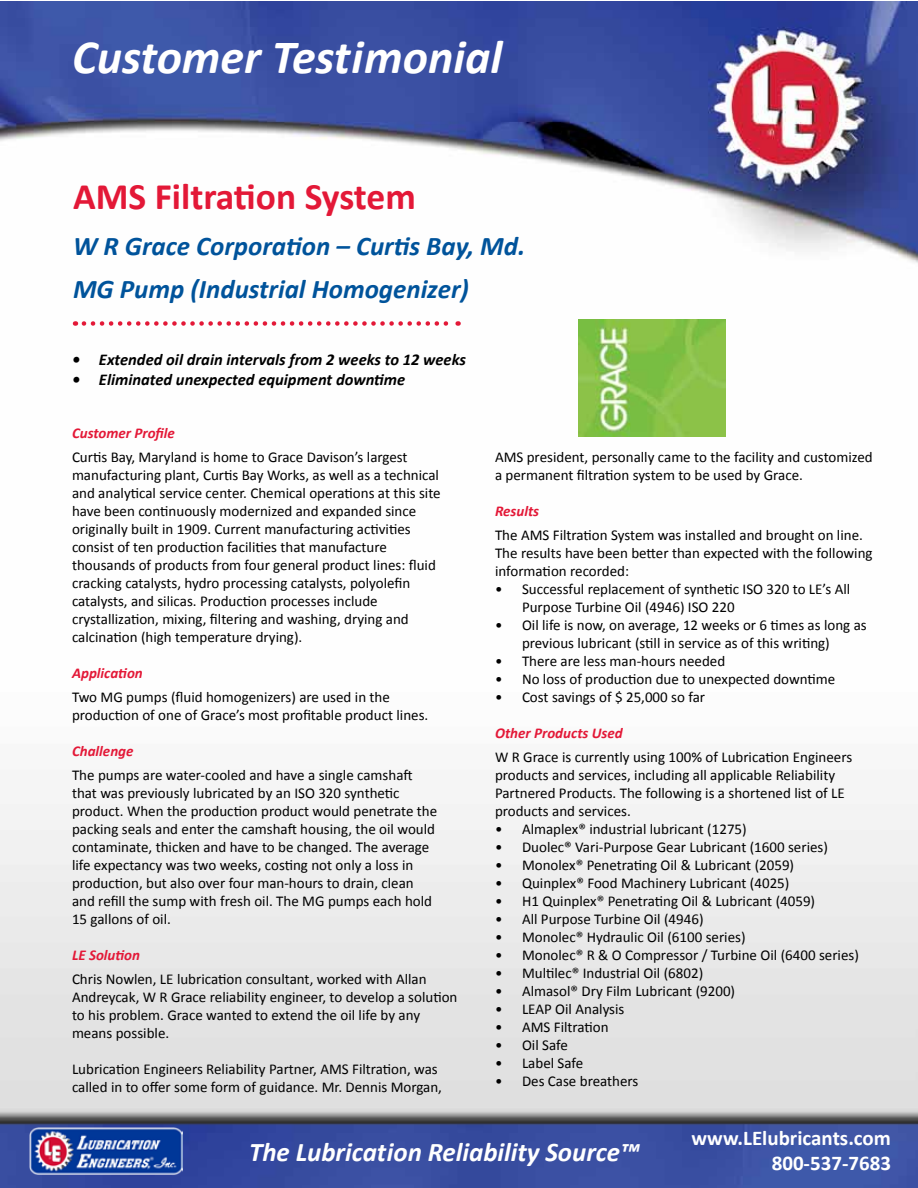
<style>
.page{position:relative;width:918px;height:1188px;background:#fff}
.page>*{position:absolute;margin:0;border:0;box-sizing:border-box;transform-origin:0 0}
.t1{font:italic 700 48px "Calibri";color:#fff}
.t2{font:700 37.5px "Calibri";color:#e31837}
.t3{font:italic 700 27px/42.9px "Calibri";color:#00539b}
.t4{font:italic 700 27px "Calibri";color:#fff}
.t5{font:700 21px/25.2px "Calibri";color:#fff;text-align:right}
.t6{font:italic 700 16.5px "Calibri";color:#000}
.t7{font:15px/18px "Calibri";color:#000}
.t8{font:italic 700 15px "Calibri";color:#e31837}
</style>
<div class="page">
<img style="left:1px;top:1px;width:917px;height:1187px">
<svg style="left:84px;top:321px;width:375px;height:5px"></svg>
<img style="left:28px;top:1125px;width:154px;height:50px">
<img style="left:578px;top:320px;width:148px;height:117px">
<h1 class="t1" style="left:72px;top:27px;width:432px">Customer Testimonial</h1>
<h2 class="t2" style="left:73px;top:173px;width:344px">AMS Filtration System</h2>
<h3 class="t3" style="left:73px;top:225px;width:454px">W R Grace Corporation – Curtis Bay, Md.<br>MG Pump (Industrial Homogenizer)</h3>
<p class="t6" style="left:72px;top:349px;width:396px">• Extended oil drain intervals from 2 weeks to 12 weeks</p>
<p class="t6" style="left:72px;top:369px;width:335px">• Eliminated unexpected equipment downtime</p>
<p class="t8" style="left:72px;top:423px;width:104px">Customer Profile</p>
<p class="t7" style="left:72px;top:448px;width:370px">Curtis Bay, Maryland is home to Grace Davison’s largest manufacturing plant, Curtis Bay Works, as well as a technical and analytical service center. Chemical operations at this site have been continuously modernized and expanded since originally built in 1909. Current manufacturing activities consist of ten production facilities that manufacture thousands of products from four general product lines: fluid cracking catalysts, hydro processing catalysts, polyolefin catalysts, and silicas. Production processes include crystallization, mixing, filtering and washing, drying and calcination (high temperature drying).</p>
<p class="t8" style="left:72px;top:663px;width:72px">Application</p>
<p class="t7" style="left:72px;top:688px;width:358px">Two MG pumps (fluid homogenizers) are used in the production of one of Grace’s most profitable product lines.</p>
<p class="t8" style="left:72px;top:741px;width:63px">Challenge</p>
<p class="t7" style="left:72px;top:766px;width:367px">The pumps are water-cooled and have a single camshaft that was previously lubricated by an ISO 320 synthetic product. When the production product would penetrate the packing seals and enter the camshaft housing, the oil would contaminate, thicken and have to be changed. The average life expectancy was two weeks, costing not only a loss in production, but also over four man-hours to drain, clean and refill the sump with fresh oil. The MG pumps each hold 15 gallons of oil.</p>
<p class="t8" style="left:72px;top:945px;width:70px">LE Solution</p>
<p class="t7" style="left:72px;top:970px;width:387px">Chris Nowlen, LE lubrication consultant, worked with Allan Andreycak, W R Grace reliability engineer, to develop a solution to his problem. Grace wanted to extend the oil life by any means possible.</p>
<p class="t7" style="left:72px;top:1060px;width:372px">Lubrication Engineers Reliability Partner, AMS Filtration, was called in to offer some form of guidance. Mr. Dennis Morgan,</p>
<p class="t7" style="left:495px;top:448px;width:379px">AMS president, personally came to the facility and customized a permanent filtration system to be used by Grace.</p>
<p class="t8" style="left:495px;top:501px;width:46px">Results</p>
<p class="t7" style="left:495px;top:526px;width:379px">The AMS Filtration System was installed and brought on line.<br>The results have been better than expected with the following information recorded:</p>
<p class="t7" style="left:522px;top:580px;width:330px;text-indent:-27px">• Successful replacement of synthetic ISO 320 to LE’s All<br>Purpose Turbine Oil (4946) ISO 220</p>
<p class="t7" style="left:522px;top:616px;width:346px;text-indent:-27px">• Oil life is now, on average, 12 weeks or 6 times as long as previous lubricant (still in service as of this writing)</p>
<p class="t7" style="left:495px;top:652px;width:232px">• There are less man-hours needed</p>
<p class="t7" style="left:495px;top:670px;width:342px">• No loss of production due to unexpected downtime</p>
<p class="t7" style="left:495px;top:688px;width:212px">• Cost savings of $ 25,000 so far</p>
<p class="t8" style="left:495px;top:723px;width:129px">Other Products Used</p>
<p class="t7" style="left:495px;top:748px;width:359px">W R Grace is currently using 100% of Lubrication Engineers products and services, including all applicable Reliability Partnered Products. The following is a shortened list of LE products and services.</p>
<p class="t7" style="left:495px;top:820px;width:253px">• Almaplex® industrial lubricant (1275)</p>
<p class="t7" style="left:495px;top:838px;width:335px">• Duolec® Vari-Purpose Gear Lubricant (1600 series)</p>
<p class="t7" style="left:495px;top:856px;width:301px">• Monolex® Penetrating Oil &amp; Lubricant (2059)</p>
<p class="t7" style="left:495px;top:874px;width:296px">• Quinplex® Food Machinery Lubricant (4025)</p>
<p class="t7" style="left:495px;top:892px;width:322px">• H1 Quinplex® Penetrating Oil &amp; Lubricant (4059)</p>
<p class="t7" style="left:495px;top:910px;width:210px">• All Purpose Turbine Oil (4946)</p>
<p class="t7" style="left:495px;top:928px;width:252px">• Monolec® Hydraulic Oil (6100 series)</p>
<p class="t7" style="left:495px;top:946px;width:365px">• Monolec® R &amp; O Compressor / Turbine Oil (6400 series)</p>
<p class="t7" style="left:495px;top:964px;width:210px">• Multilec® Industrial Oil (6802)</p>
<p class="t7" style="left:495px;top:982px;width:242px">• Almasol® Dry Film Lubricant (9200)</p>
<p class="t7" style="left:495px;top:1000px;width:131px">• LEAP Oil Analysis</p>
<p class="t7" style="left:495px;top:1018px;width:115px">• AMS Filtration</p>
<p class="t7" style="left:495px;top:1036px;width:74px">• Oil Safe</p>
<p class="t7" style="left:495px;top:1054px;width:90px">• Label Safe</p>
<p class="t7" style="left:495px;top:1072px;width:145px">• Des Case breathers</p>
<h3 class="t4" style="left:249px;top:1135px;width:392px">The Lubrication Reliability Source™</h3>
<h3 class="t5" style="left:692px;top:1125px;width:201px">www.LElubricants.com<br>800-537-7683</h3>
</div>
